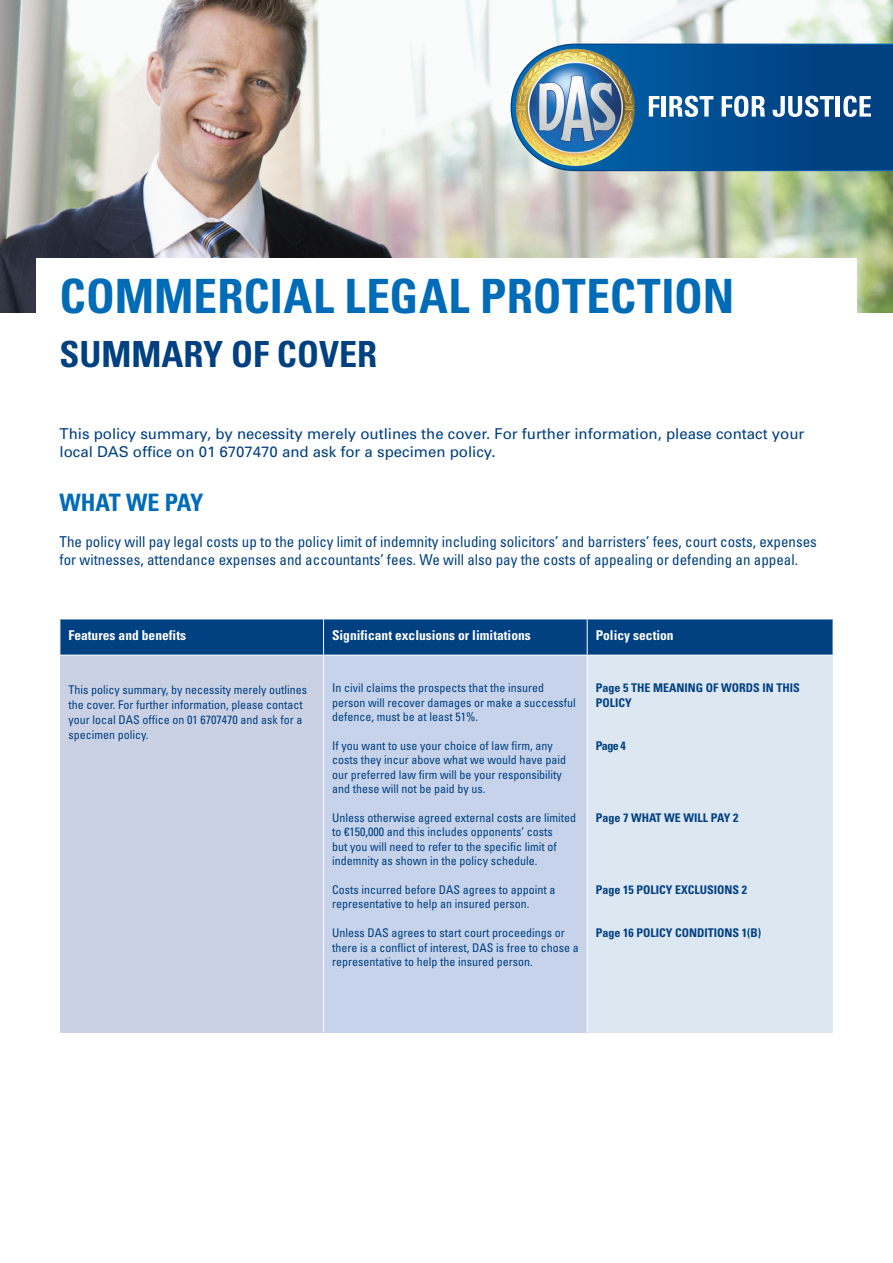
<style>
.page{position:relative;width:893px;height:1263px;background:#fff}
.page>*{position:absolute;margin:0;border:0;box-sizing:border-box;transform-origin:0 0}
.HEADER_-_31_5_33_DAS{font:700 condensed 47.25px "Univers";letter-spacing:.005em;color:#006bb6}
.COVER_LIT_EG_-_24_24{font:700 condensed 36px "Univers";color:#014081}
.SUBHEAD_-_16_12_DAS{font:700 condensed 24px "Univers";letter-spacing:-.025em;color:#006bb6}
.KF_BODY___10_12_DARK{font:condensed 15px/18px "Univers";color:#014081}
.BOLD_BOLD_OPEN_PARA{font:15px/18px "Univers";color:#014081}
.A4KF_TABLE_HEADER_9{font:700 condensed 13.5px "Univers";color:#fff}
.Table_body{font:condensed 12px/14.4px "Univers";color:#014081}
.BOLD_BOLD_OPEN_PARA-2{font:condensed 12px/15px "Univers";color:#014081}
.Table_body-2{font:700 condensed 12px/14.4px "Univers";color:#014081}
</style>
<div class="page">
<div style="left:61px;top:620px;width:772px;height:35px;background:#014081"></div>
<div style="left:60px;top:655px;width:264px;height:377px;background:#cbd1e5"></div>
<div style="left:324px;top:655px;width:263px;height:377px;background:#c6d3eb"></div>
<div style="left:587px;top:655px;width:246px;height:377px;background:#dce7f2"></div>
<hr style="left:323px;top:655px;width:1px;height:377px;background:#fff">
<hr style="left:587px;top:655px;width:1px;height:377px;background:#fff">
<hr style="left:324px;top:655px;width:263px;height:1px;background:#fff">
<hr style="left:587px;top:619px;width:1px;height:36px;background:#fff">
<hr style="left:587px;top:655px;width:246px;height:1px;background:#fff">
<hr style="left:323px;top:619px;width:1px;height:36px;background:#fff">
<hr style="left:60px;top:655px;width:264px;height:1px;background:#fff">
<img style="left:0;top:0;width:893px;height:312px">
<div style="left:36px;top:258px;width:821px;height:72px;background:#fff"></div>
<svg style="left:512px;top:45px;width:381px;height:125px"></svg>
<img style="left:516px;top:49px;width:120px;height:117px">
<svg style="left:649px;top:96px;width:10px;height:21px"></svg>
<div style="left:661px;top:96px;width:5px;height:21px;background:#fff"></div>
<svg style="left:669px;top:96px;width:44px;height:21px"></svg>
<svg style="left:722px;top:96px;width:43px;height:21px"></svg>
<svg style="left:773px;top:96px;width:61px;height:21px"></svg>
<hr style="left:836px;top:96px;width:4px;height:21px;background:#fff">
<svg style="left:843px;top:96px;width:28px;height:21px"></svg>
<p class="HEADER_-_31_5_33_DAS" style="left:60px;top:267px;width:676px">COMMERCIAL LEGAL PROTECTION</p>
<p class="COVER_LIT_EG_-_24_24" style="left:60px;top:332px;width:319px">SUMMARY OF COVER</p>
<p class="BOLD_BOLD_OPEN_PARA" style="left:60px;top:424px;width:746px">This policy summary, by necessity merely outlines the cover. For further information, please contact your local DAS office on 01 6707470 and ask for a specimen policy.</p>
<p class="SUBHEAD_-_16_12_DAS" style="left:60px;top:487px;width:146px">WHAT WE PAY</p>
<p class="KF_BODY___10_12_DARK" style="left:60px;top:532px;width:759px">The policy will pay legal costs up to the policy limit of indemnity including solicitors’ and barristers’ fees, court costs, expenses for witnesses, attendance expenses and accountants’ fees. We will also pay the costs of appealing or defending an appeal.</p>
<p class="A4KF_TABLE_HEADER_9" style="left:68px;top:627px;width:119px">Features and benefits</p>
<p class="A4KF_TABLE_HEADER_9" style="left:332px;top:627px;width:200px">Significant exclusions or limitations</p>
<p class="A4KF_TABLE_HEADER_9" style="left:596px;top:627px;width:80px">Policy section</p>
<p class="BOLD_BOLD_OPEN_PARA-2" style="left:68px;top:682px;width:240px">This policy summary, by necessity merely outlines the cover. For further information, please contact your local DAS office on 01 6707470 and ask for a specimen policy.</p>
<p class="Table_body" style="left:332px;top:681px;width:245px">In civil claims the prospects that the insured person will recover damages or make a successful defence, must be at least 51%.</p>
<p class="Table_body" style="left:332px;top:738px;width:235px">If you want to use your choice of law firm, any costs they incur above what we would have paid our preferred law firm will be your responsibility and these will not be paid by us.</p>
<p class="Table_body" style="left:332px;top:810px;width:245px">Unless otherwise agreed external costs are limited to €150,000 and this includes opponents’ costs<br>but you will need to refer to the specific limit of indemnity as shown in the policy schedule.</p>
<p class="Table_body" style="left:332px;top:882px;width:225px">Costs incurred before DAS agrees to appoint a representative to help an insured person.</p>
<p class="Table_body" style="left:332px;top:926px;width:248px">Unless DAS agrees to start court proceedings or there is a conflict of interest, DAS is free to chose a representative to help the insured person.</p>
<p class="Table_body-2" style="left:596px;top:681px;width:205px">Page 5 THE MEANING OF WORDS IN THIS<br>POLICY</p>
<p class="Table_body-2" style="left:596px;top:738px;width:32px">Page 4</p>
<p class="Table_body-2" style="left:596px;top:810px;width:144px">Page 7 WHAT WE WILL PAY 2</p>
<p class="Table_body-2" style="left:596px;top:882px;width:153px">Page 15 POLICY EXCLUSIONS 2</p>
<p class="Table_body-2" style="left:596px;top:925px;width:167px">Page 16 POLICY CONDITIONS 1(B)</p>
</div>
